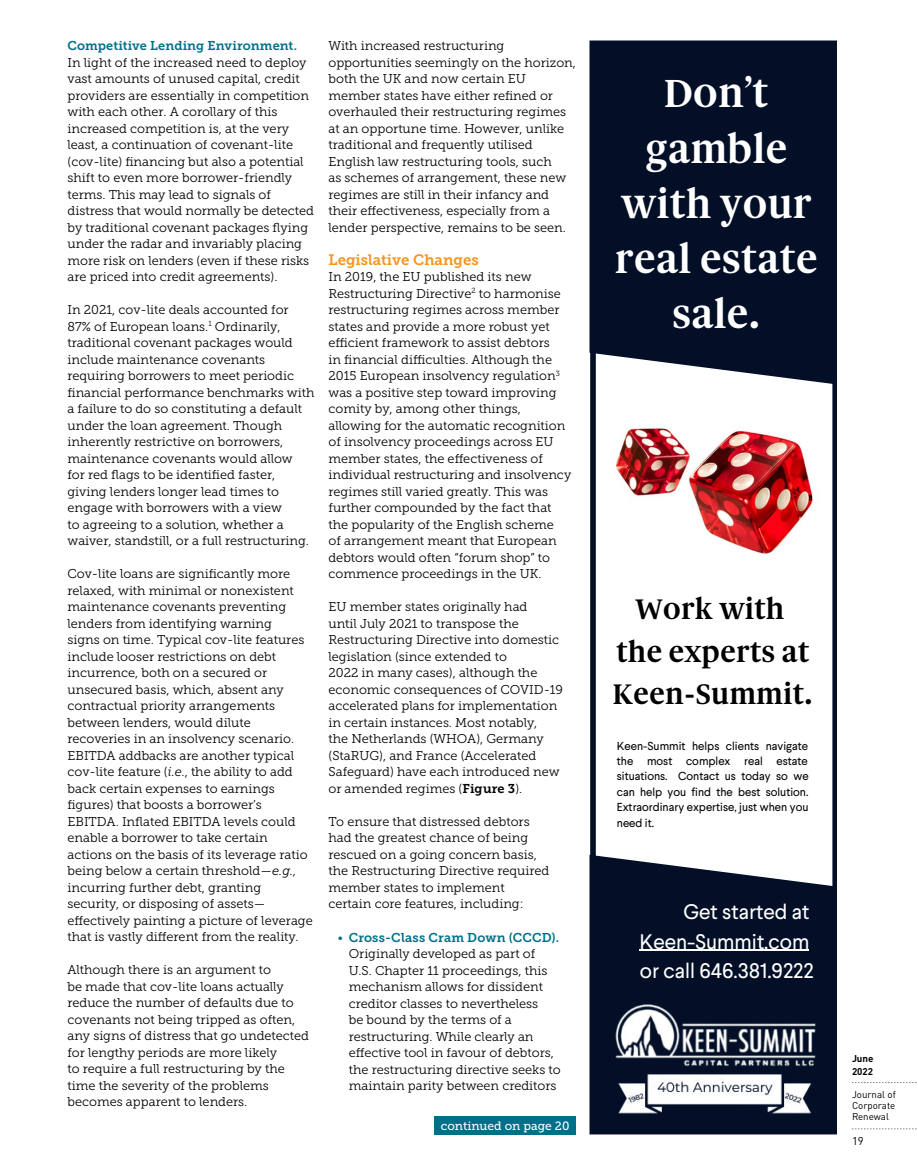
<style>
.page{position:relative;width:918px;height:1175px;background:#fff}
.page>*{position:absolute;margin:0;border:0;box-sizing:border-box;transform-origin:0 0}
.t1{font:700 42px/55.2px "Gauthier FY";color:#fff;text-align:center}
.t2{font:700 30.45px/42.3px "Gauthier FY";color:#000;text-align:center}
.t3{font:21px/29.2px "Larsseit";color:#fff}
.t4{font:15px "Museo Slab 700";color:#f7941e}
.t5{font:12.75px/16.5px "Museo Slab 300";color:#000}
.t6{font:12.75px "Museo Slab 700";letter-spacing:.01em;color:#006f89}
.t7{font:12px "Museo Slab 500";color:#fff}
.t8{font:11.55px/15.5px "Larsseit";color:#000;text-align:justify}
.t9{font:11.25px "DINOT";color:#000}
.t10{font:9.75px/11.2px "DINOT";color:#000;text-align:justify}
.t11{font:700 9.75px/12.8px "DINOT";color:#000}
.s1{font-style:italic}
.s2{font-family:"Museo Slab 700"}
.s3{font-family:"Museo Slab 300"}
</style>
<div class="page">
<svg style="left:852px;top:1082px;width:65px;height:1px"></svg>
<svg style="left:852px;top:1128px;width:65px;height:1px"></svg>
<img style="left:616px;top:428px;width:197px;height:126px">
<svg style="left:590px;top:855px;width:247px;height:279px;background:#1c273d"></svg>
<img style="left:616px;top:982px;width:201px;height:152px">
<div style="left:590px;top:40px;width:247px;height:344px;background:#020f27"></div>
<hr style="left:639px;top:949px;width:170px;height:1px;background:#fff">
<div style="left:590px;top:340px;width:6px;height:521px;background:#020f27"></div>
<div style="left:832px;top:367px;width:5px;height:521px;background:#020f27"></div>
<div style="left:434px;top:1115px;width:142px;height:19px;background:#006f89"></div>
<p class="t6" style="left:68px;top:38px;width:231px">Competitive Lending Environment.</p>
<p class="t5" style="left:68px;top:54px;width:248px">In light of the increased need to deploy vast amounts of unused capital, credit providers are essentially in competition with each other. A corollary of this increased competition is, at the very least, a continuation of covenant-lite (cov-lite) financing but also a potential shift to even more borrower-friendly terms. This may lead to signals of distress that would normally be detected by traditional covenant packages flying under the radar and invariably placing more risk on lenders (even if these risks are priced into credit agreements).</p>
<p class="t5" style="left:67px;top:301px;width:248px">In 2021, cov-lite deals accounted for 87% of European loans.<sup>1</sup> Ordinarily, traditional covenant packages would include maintenance covenants requiring borrowers to meet periodic financial performance benchmarks with a failure to do so constituting a default under the loan agreement. Though inherently restrictive on borrowers, maintenance covenants would allow<br>for red flags to be identified faster, giving lenders longer lead times to engage with borrowers with a view<br>to agreeing to a solution, whether a waiver, standstill, or a full restructuring.</p>
<p class="t5" style="left:67px;top:565px;width:247px">Cov-lite loans are significantly more relaxed, with minimal or nonexistent maintenance covenants preventing lenders from identifying warning<br>signs on time. Typical cov-lite features include looser restrictions on debt incurrence, both on a secured or unsecured basis, which, absent any contractual priority arrangements between lenders, would dilute recoveries in an insolvency scenario.<br>EBITDA addbacks are another typical cov-lite feature (<span class="s1">i.e</span>., the ability to add back certain expenses to earnings figures) that boosts a borrower’s EBITDA. Inflated EBITDA levels could enable a borrower to take certain actions on the basis of its leverage ratio being below a certain threshold—<span class="s1">e.g</span>., incurring further debt, granting security, or disposing of assets— effectively painting a picture of leverage that is vastly different from the reality.</p>
<p class="t5" style="left:67px;top:961px;width:243px">Although there is an argument to<br>be made that cov-lite loans actually reduce the number of defaults due to covenants not being tripped as often, any signs of distress that go undetected for lengthy periods are more likely<br>to require a full restructuring by the time the severity of the problems becomes apparent to lenders.</p>
<p class="t5" style="left:329px;top:37px;width:249px">With increased restructuring opportunities seemingly on the horizon, both the UK and now certain EU member states have either refined or overhauled their restructuring regimes at an opportune time. However, unlike traditional and frequently utilised English law restructuring tools, such<br>as schemes of arrangement, these new regimes are still in their infancy and their effectiveness, especially from a lender perspective, remains to be seen.</p>
<p class="t4" style="left:328px;top:251px;width:152px">Legislative Changes</p>
<p class="t5" style="left:328px;top:269px;width:244px">In 2019, the EU published its new Restructuring Directive<sup>2</sup> to harmonise restructuring regimes across member states and provide a more robust yet efficient framework to assist debtors<br>in financial difficulties. Although the 2015 European insolvency regulation<sup>3 </sup>was a positive step toward improving comity by, among other things, allowing for the automatic recognition of insolvency proceedings across EU member states, the effectiveness of individual restructuring and insolvency regimes still varied greatly. This was further compounded by the fact that the popularity of the English scheme<br>of arrangement meant that European debtors would often “forum shop” to commence proceedings in the UK.</p>
<p class="t5" style="left:328px;top:598px;width:236px">EU member states originally had<br>until July 2021 to transpose the Restructuring Directive into domestic legislation (since extended to<br>2022 in many cases), although the economic consequences of COVID-19 accelerated plans for implementation in certain instances. Most notably,<br>the Netherlands (WHOA), Germany (StaRUG), and France (Accelerated Safeguard) have each introduced new or amended regimes (<span class="s2">Figure 3</span>).</p>
<p class="t5" style="left:328px;top:813px;width:222px">To ensure that distressed debtors had the greatest chance of being rescued on a going concern basis, the Restructuring Directive required member states to implement certain core features, including:</p>
<p class="t6" style="left:338px;top:930px;width:223px"><span class="s3">•</span> Cross-Class Cram Down (CCCD).</p>
<p class="t5" style="left:349px;top:945px;width:214px">Originally developed as part of U.S. Chapter 11 proceedings, this mechanism allows for dissident creditor classes to nevertheless<br>be bound by the terms of a restructuring. While clearly an effective tool in favour of debtors, the restructuring directive seeks to maintain parity between creditors</p>
<p class="t7" style="left:441px;top:1118px;width:130px">continued on page 20</p>
<h1 class="t1" style="left:615px;top:66px;width:205px">Don’t gamble with your real estate sale.</h1>
<h2 class="t2" style="left:613px;top:588px;width:201px">Work with the experts at<br>Keen-Summit.</h2>
<p class="t8" style="left:617px;top:737px;width:193px">Keen-Summit helps clients navigate the most complex real estate situations. Contact us today so we can help you find the best solution.<br>Extraordinary expertise, just when you need it.</p>
<h3 class="t3" style="left:639px;top:897px;width:176px;text-indent:44px">Get started at<br>Keen-Summit.com or call 646.381.9222</h3>
<p class="t11" style="left:852px;top:1051px;width:23px">June<br>2022</p>
<p class="t10" style="left:852px;top:1088px;width:45px">Journal of Corporate Renewal</p>
<p class="t9" style="left:852px;top:1134px;width:13px">19</p>
</div>
